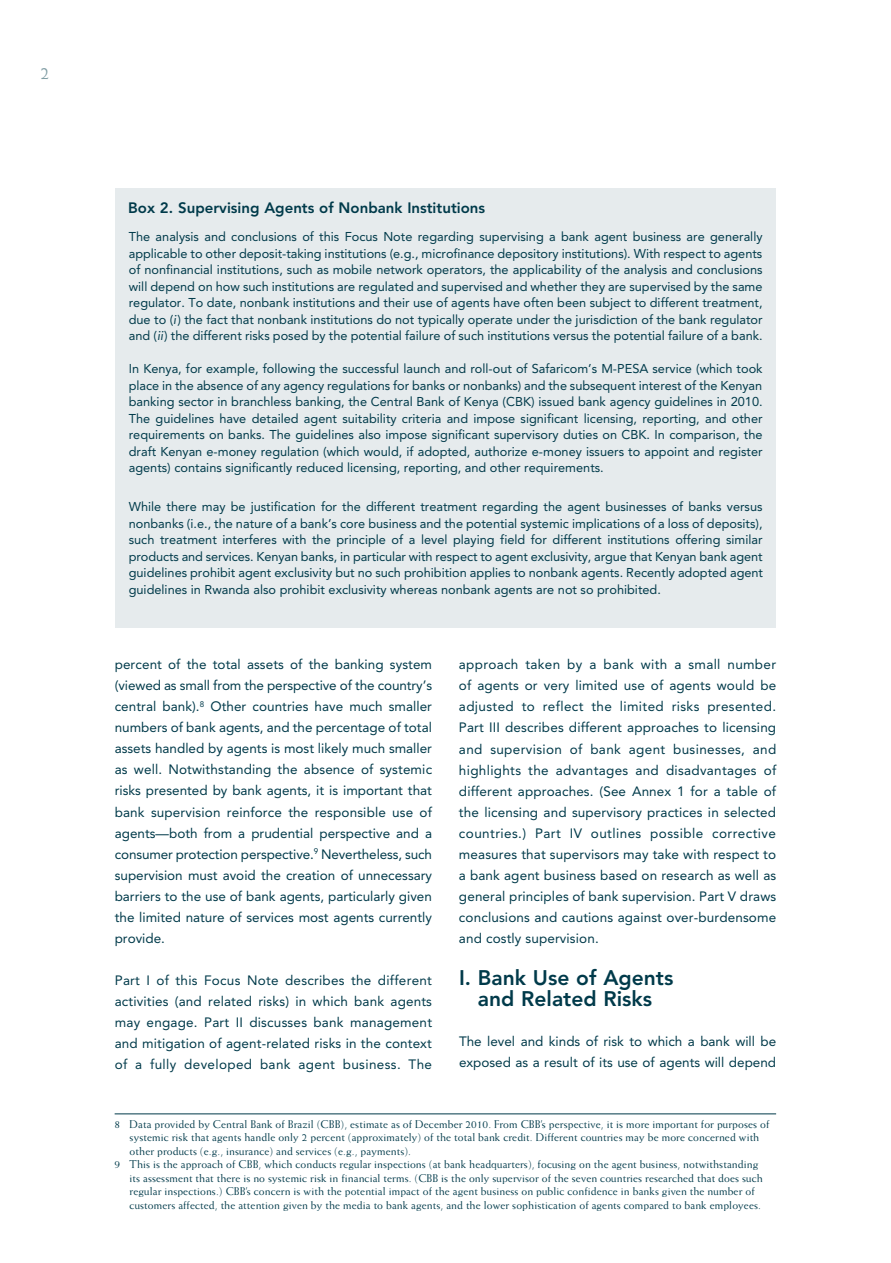
<style>
.page{position:relative;width:891px;height:1263px;background:#fff}
.page>*{position:absolute;margin:0;border:0;box-sizing:border-box;transform-origin:0 0}
.t1{font:800 21px/21px "Avenir";color:#003a4a;text-align:center}
.t2{font:18px "Weiss";color:#809da4}
.t3{font:800 15px "Avenir";color:#003a4a}
.t4{font:13.5px/21px "Avenir";color:#003a4a;text-align:justify}
.t5{font:12.75px/16.5px "Avenir";color:#003a4a;text-align:justify}
.t6{font:11.25px "Weiss";letter-spacing:.01em;color:#003a4a}
.s1{font-style:italic}
</style>
<div class="page">
<hr style="left:115px;top:1113px;width:661px;height:1px;background:#003a4a">
<div style="left:115px;top:189px;width:661px;height:438px;background:#e6ebed"></div>
<h2 class="t2" style="left:40px;top:62px;width:10px">2</h2>
<p class="t3" style="left:128px;top:199px;width:359px">Box 2. Supervising Agents of Nonbank Institutions</p>
<p class="t5" style="left:129px;top:228px;width:635px">The analysis and conclusions of this Focus Note regarding supervising a bank agent business are generally applicable to other deposit-taking institutions (e.g., microfinance depository institutions). With respect to agents of nonfinancial institutions, such as mobile network operators, the applicability of the analysis and conclusions will depend on how such institutions are regulated and supervised and whether they are supervised by the same regulator. To date, nonbank institutions and their use of agents have often been subject to different treatment, due to (<span class="s1">i</span>) the fact that nonbank institutions do not typically operate under the jurisdiction of the bank regulator and (<span class="s1">ii</span>) the different risks posed by the potential failure of such institutions versus the potential failure of a bank.</p>
<p class="t5" style="left:129px;top:360px;width:635px">In Kenya, for example, following the successful launch and roll-out of Safaricom’s M-PESA service (which took place in the absence of any agency regulations for banks or nonbanks) and the subsequent interest of the Kenyan banking sector in branchless banking, the Central Bank of Kenya (CBK) issued bank agency guidelines in 2010.<br>The guidelines have detailed agent suitability criteria and impose significant licensing, reporting, and other requirements on banks. The guidelines also impose significant supervisory duties on CBK. In comparison, the draft Kenyan e-money regulation (which would, if adopted, authorize e-money issuers to appoint and register agents) contains significantly reduced licensing, reporting, and other requirements.</p>
<p class="t5" style="left:129px;top:498px;width:636px">While there may be justification for the different treatment regarding the agent businesses of banks versus nonbanks (i.e., the nature of a bank’s core business and the potential systemic implications of a loss of deposits), such treatment interferes with the principle of a level playing field for different institutions offering similar products and services. Kenyan banks, in particular with respect to agent exclusivity, argue that Kenyan bank agent guidelines prohibit agent exclusivity but no such prohibition applies to nonbank agents. Recently adopted agent guidelines in Rwanda also prohibit exclusivity whereas nonbank agents are not so prohibited.</p>
<p class="t4" style="left:115px;top:654px;width:319px">percent of the total assets of the banking system (viewed as small from the perspective of the country’s central bank).<sup>8</sup> Other countries have much smaller numbers of bank agents, and the percentage of total assets handled by agents is most likely much smaller as well. Notwithstanding the absence of systemic risks presented by bank agents, it is important that bank supervision reinforce the responsible use of agents—both from a prudential perspective and a consumer protection perspective.<sup>9</sup> Nevertheless, such supervision must avoid the creation of unnecessary barriers to the use of bank agents, particularly given the limited nature of services most agents currently provide.</p>
<p class="t4" style="left:115px;top:969px;width:319px">Part I of this Focus Note describes the different activities (and related risks) in which bank agents may engage. Part II discusses bank management and mitigation of agent-related risks in the context of a fully developed bank agent business. The</p>
<p class="t4" style="left:459px;top:654px;width:319px">approach taken by a bank with a small number of agents or very limited use of agents would be adjusted to reflect the limited risks presented.<br>Part III describes different approaches to licensing and supervision of bank agent businesses, and highlights the advantages and disadvantages of different approaches. (See Annex 1 for a table of the licensing and supervisory practices in selected countries.) Part IV outlines possible corrective measures that supervisors may take with respect to a bank agent business based on research as well as general principles of bank supervision. Part V draws conclusions and cautions against over-burdensome and costly supervision.</p>
<h1 class="t1" style="left:459px;top:966px;width:216px">I. Bank Use of Agents and Related Risks</h1>
<p class="t4" style="left:459px;top:1030px;width:319px">The level and kinds of risk to which a bank will be exposed as a result of its use of agents will depend</p>
<p class="t6" style="left:115px;top:1117px;width:656px">8 Data provided by Central Bank of Brazil (CBB), estimate as of December 2010. From CBB’s perspective, it is more important for purposes of</p>
<p class="t6" style="left:130px;top:1130px;width:631px">systemic risk that agents handle only 2 percent (approximately) of the total bank credit. Different countries may be more concerned with</p>
<p class="t6" style="left:130px;top:1144px;width:283px">other products (e.g., insurance) and services (e.g., payments).</p>
<p class="t6" style="left:115px;top:1157px;width:645px">9 This is the approach of CBB, which conducts regular inspections (at bank headquarters), focusing on the agent business, notwithstanding</p>
<p class="t6" style="left:130px;top:1171px;width:635px">its assessment that there is no systemic risk in financial terms. (CBB is the only supervisor of the seven countries researched that does such</p>
<p class="t6" style="left:130px;top:1184px;width:627px">regular inspections.) CBB’s concern is with the potential impact of the agent business on public confidence in banks given the number of</p>
<p class="t6" style="left:130px;top:1198px;width:633px">customers affected, the attention given by the media to bank agents, and the lower sophistication of agents compared to bank employees.</p>
</div>
